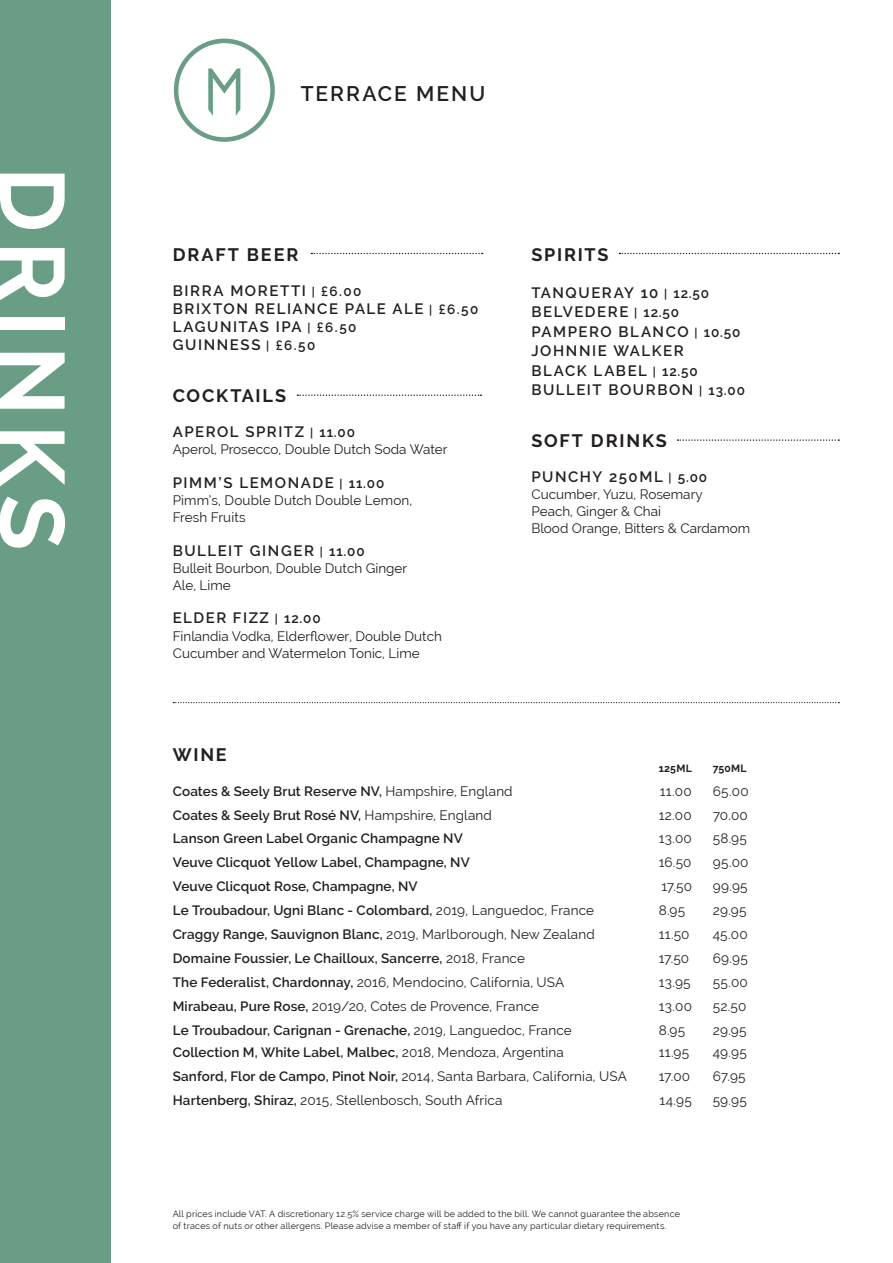
<style>
.page{position:relative;width:893px;height:1263px;background:#fff}
.page>*{position:absolute;margin:0;border:0;box-sizing:border-box;transform-origin:0 0}
.t1{font:700 91.05px "Raleway";letter-spacing:.1em;color:#fff}
.t2{font:600 21px "Raleway";letter-spacing:.095em;color:#231f20}
.t3{font:700 18px "Raleway";letter-spacing:.1em;color:#231f20}
.t4{font:600 15px/19.5px "Raleway";letter-spacing:.105em;color:#231f20}
.t5{font:13.5px/17.2px "Raleway";color:#231f20}
.t6{font:600 13.5px "Raleway";letter-spacing:.01em;color:#231f20}
.t7{font:700 10.5px "Raleway";letter-spacing:.02em;color:#231f20}
.t8{font:9px/12px "Raleway";letter-spacing:.025em;color:#231f20}
.s1{font-size:12px}
.s2{font-size:13.5px}
.s3{font-weight:400}
.s4{font-weight:600}
</style>
<div class="page">
<div style="left:0;top:0;width:111px;height:1263px;background:#699d86"></div>
<svg style="left:173px;top:702px;width:666px;height:1px"></svg>
<svg style="left:311px;top:253px;width:172px;height:1px"></svg>
<svg style="left:297px;top:394px;width:184px;height:2px"></svg>
<svg style="left:677px;top:439px;width:162px;height:2px"></svg>
<svg style="left:619px;top:253px;width:220px;height:1px"></svg>
<svg style="left:174px;top:39px;width:101px;height:103px"></svg>
<p class="t1" style="left:84px;top:167px;width:385px;rotate:90deg">DRINKS</p>
<p class="t2" style="left:301px;top:81px;width:186px">TERRACE MENU</p>
<p class="t3" style="left:173px;top:244px;width:127px">DRAFT BEER</p>
<p class="t4" style="left:173px;top:281px;width:190px">BIRRA MORETTI <span class="s1">|</span> <span class="s2">£6.00</span></p>
<p class="t4" style="left:173px;top:299px;width:307px">BRIXTON RELIANCE PALE ALE <span class="s1">|</span> <span class="s2">£6.50</span></p>
<p class="t4" style="left:173px;top:317px;width:185px">LAGUNITAS IPA <span class="s1">|</span> <span class="s2">£6.50</span></p>
<p class="t4" style="left:173px;top:335px;width:144px">GUINNESS <span class="s1">|</span> <span class="s2">£6.50</span></p>
<p class="t3" style="left:173px;top:385px;width:115px">COCKTAILS</p>
<p class="t4" style="left:173px;top:422px;width:184px">APEROL SPRITZ <span class="s1">|</span> <span class="s2">11.00</span></p>
<p class="t5" style="left:173px;top:440px;width:276px">Aperol, Prosecco, Double Dutch Soda Water</p>
<p class="t4" style="left:173px;top:473px;width:213px">PIMM’S LEMONADE <span class="s1">|</span> <span class="s2">11.00</span></p>
<p class="t5" style="left:173px;top:491px;width:241px">Pimm’s, Double Dutch Double Lemon,<br>Fresh Fruits</p>
<p class="t4" style="left:173px;top:541px;width:193px">BULLEIT GINGER <span class="s1">|</span> <span class="s2">11.00</span></p>
<p class="t5" style="left:173px;top:560px;width:236px">Bulleit Bourbon, Double Dutch Ginger<br>Ale, Lime</p>
<p class="t4" style="left:173px;top:608px;width:149px">ELDER FIZZ <span class="s1">|</span> <span class="s2">12.00</span></p>
<p class="t5" style="left:173px;top:627px;width:271px">Finlandia Vodka, Elderflower, Double Dutch<br>Cucumber and Watermelon Tonic, Lime</p>
<p class="t3" style="left:173px;top:744px;width:56px">WINE</p>
<p class="t3" style="left:531px;top:244px;width:79px">SPIRITS</p>
<p class="t4" style="left:531px;top:283px;width:179px">TANQUERAY 10 <span class="s1">|</span> <span class="s2">12.50</span></p>
<p class="t4" style="left:531px;top:302px;width:149px">BELVEDERE <span class="s1">|</span> <span class="s2">12.50</span></p>
<p class="t4" style="left:531px;top:322px;width:215px">PAMPERO BLANCO <span class="s1">|</span> <span class="s2">10.50<br></span>JOHNNIE WALKER<br>BLACK LABEL <span class="s1">|</span> <span class="s2">12.50<br></span>BULLEIT BOURBON <span class="s1">|</span> <span class="s2">13.00</span></p>
<p class="t3" style="left:531px;top:430px;width:137px">SOFT DRINKS</p>
<p class="t4" style="left:531px;top:467px;width:177px">PUNCHY 250ML <span class="s1">|</span> <span class="s2">5.00</span></p>
<p class="t5" style="left:531px;top:485px;width:173px">Cucumber, Yuzu, Rosemary</p>
<p class="t5" style="left:531px;top:503px;width:131px">Peach, Ginger &amp; Chai</p>
<p class="t5" style="left:531px;top:520px;width:220px">Blood Orange, Bitters &amp; Cardamom</p>
<p class="t7" style="left:659px;top:762px;width:35px">125ML</p>
<p class="t7" style="left:713px;top:762px;width:35px">750ML</p>
<p class="t6" style="left:173px;top:783px;width:341px">Coates &amp; Seely Brut Reserve NV, <span class="s3">Hampshire, England</span></p>
<p class="t5" style="left:660px;top:782px;width:33px">11.00</p>
<p class="t5" style="left:713px;top:782px;width:37px">65.00</p>
<p class="t6" style="left:173px;top:807px;width:321px">Coates &amp; Seely Brut Rosé NV, <span class="s3">Hampshire, England</span></p>
<p class="t5" style="left:659px;top:806px;width:34px">12.00</p>
<p class="t5" style="left:713px;top:806px;width:37px">70.00</p>
<p class="t6" style="left:173px;top:831px;width:292px">Lanson Green Label Organic Champagne NV</p>
<p class="t5" style="left:659px;top:830px;width:35px">13.00</p>
<p class="t5" style="left:713px;top:830px;width:36px">58.95</p>
<p class="t6" style="left:173px;top:855px;width:299px">Veuve Clicquot Yellow Label, Champagne, NV</p>
<p class="t5" style="left:659px;top:854px;width:34px">16.50</p>
<p class="t5" style="left:713px;top:854px;width:37px">95.00</p>
<p class="t6" style="left:173px;top:879px;width:246px">Veuve Clicquot Rose, Champagne, NV</p>
<p class="t5" style="left:662px;top:878px;width:32px">17.50</p>
<p class="t5" style="left:713px;top:878px;width:36px">99.95</p>
<p class="t6" style="left:173px;top:903px;width:423px">Le Troubadour, Ugni Blanc - Colombard, <span class="s3">2019, Languedoc, France</span></p>
<p class="t5" style="left:659px;top:902px;width:28px">8.95</p>
<p class="t5" style="left:713px;top:902px;width:35px">29.95</p>
<p class="t6" style="left:173px;top:926px;width:424px">Craggy Range, Sauvignon Blanc, <span class="s3">2019, Marlborough, New Zealand</span></p>
<p class="t5" style="left:659px;top:926px;width:32px">11.50</p>
<p class="t5" style="left:713px;top:926px;width:36px">45.00</p>
<p class="t6" style="left:173px;top:950px;width:354px">Domaine Foussier, Le Chailloux, Sancerre, <span class="s3">2018, France</span></p>
<p class="t5" style="left:659px;top:949px;width:32px">17.50</p>
<p class="t5" style="left:713px;top:949px;width:37px">69.95</p>
<p class="t5" style="left:173px;top:973px;width:393px"><span class="s4">The Federalist, Chardonnay,</span> 2016, Mendocino, California, USA</p>
<p class="t5" style="left:659px;top:973px;width:33px">13.95</p>
<p class="t5" style="left:713px;top:973px;width:37px">55.00</p>
<p class="t5" style="left:173px;top:997px;width:368px"><span class="s4">Mirabeau, Pure Rose,</span> 2019/20, Cotes de Provence, France</p>
<p class="t5" style="left:659px;top:997px;width:35px">13.00</p>
<p class="t5" style="left:713px;top:997px;width:35px">52.50</p>
<p class="t6" style="left:173px;top:1022px;width:400px">Le Troubadour, Carignan - Grenache, <span class="s3">2019, Languedoc, France</span></p>
<p class="t5" style="left:659px;top:1021px;width:28px">8.95</p>
<p class="t5" style="left:713px;top:1021px;width:35px">29.95</p>
<p class="t6" style="left:173px;top:1045px;width:393px">Collection M, White Label, Malbec, <span class="s3">2018, Mendoza, Argentina</span></p>
<p class="t5" style="left:659px;top:1044px;width:32px">11.95</p>
<p class="t5" style="left:713px;top:1044px;width:36px">49.95</p>
<p class="t5" style="left:173px;top:1068px;width:456px"><span class="s4">Sanford, Flor de Campo, Pinot Noir,</span> 2014, Santa Barbara, California, USA</p>
<p class="t5" style="left:659px;top:1068px;width:33px">17.00</p>
<p class="t5" style="left:713px;top:1068px;width:34px">67.95</p>
<p class="t5" style="left:173px;top:1092px;width:331px"><span class="s4">Hartenberg, Shiraz,</span> 2015, Stellenbosch, South Africa</p>
<p class="t5" style="left:659px;top:1092px;width:34px">14.95</p>
<p class="t5" style="left:713px;top:1092px;width:36px">59.95</p>
<p class="t8" style="left:173px;top:1208px;width:509px">All prices include VAT. A discretionary 12.5% service charge will be added to the bill. We cannot guarantee the absence of traces of nuts or other allergens. Please advise a member of staff if you have any particular dietary requirements.</p>
</div>
